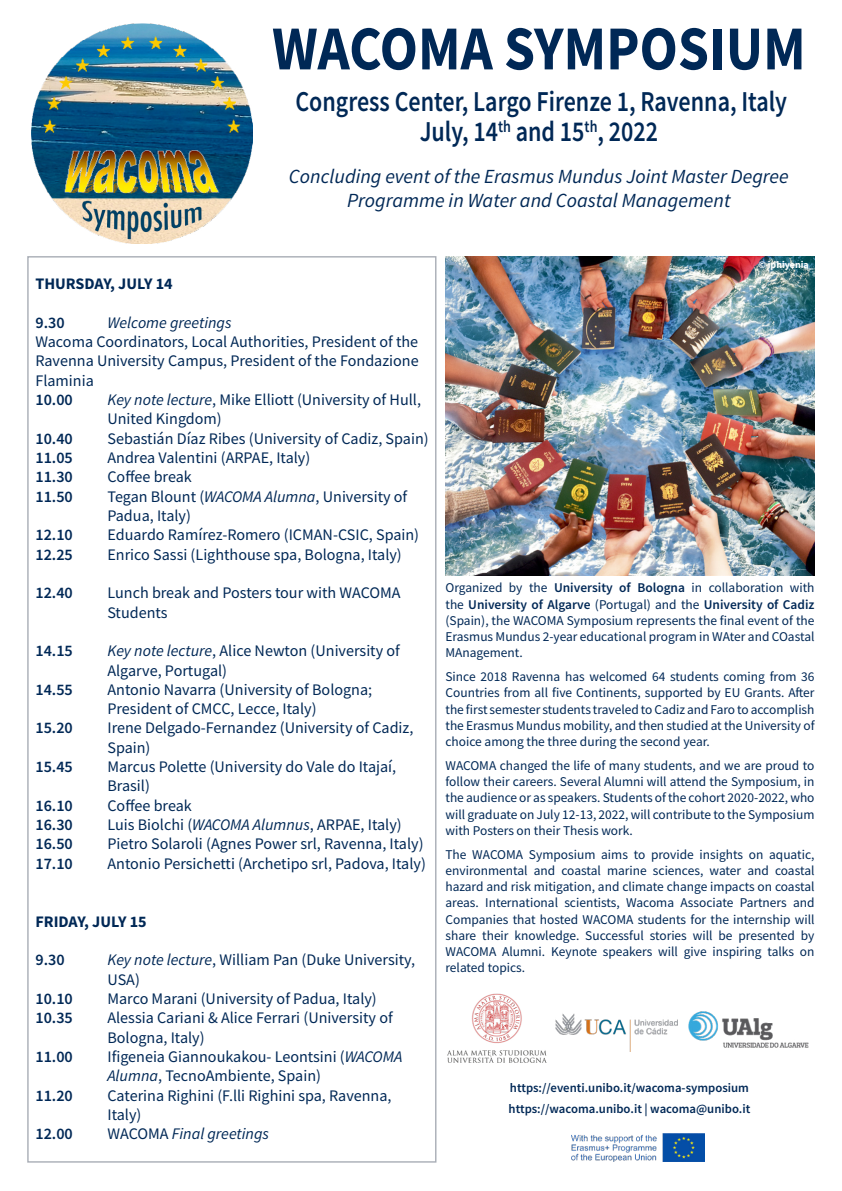
<style>
.page{position:relative;width:842px;height:1191px;background:#fff}
.page>*{position:absolute;margin:0;border:0;box-sizing:border-box;transform-origin:0 0}
.t1{font:700 62.5px "Source Sans Pro";color:#002856;scale:.9 1}
.t2{font:600 28.8px/30px "Source Sans Pro";color:#002856;text-align:center;scale:.83 1}
.t3{font:italic 20px/24px "Source Sans Pro";color:#002856;text-align:center}
.t4{font:16.1px/19.3px "Source Sans Pro";color:#002856}
.t5{font:600 16.1px "Source Sans Pro";color:#002856}
.t6{font:italic 16.1px "Source Sans Pro";color:#002856}
.t7{font:700 16.1px "Source Sans Pro";color:#002856}
.t8{font:13.4px/16.1px "Source Sans Pro";color:#002856;text-align:justify}
.t9{font:600 12.7px/20.6px "Source Sans Pro";color:#002856}
.t10{font:700 10px "Source Sans Pro";color:#fff}
.s1{font-style:italic}
.s2{font-style:normal}
.s3{font-weight:600}
</style>
<div class="page">
<img style="left:32px;top:23px;width:220px;height:221px">
<img style="left:688px;top:1011px;width:121px;height:37px">
<img style="left:555px;top:1013px;width:123px;height:38px">
<img style="left:447px;top:993px;width:100px;height:70px">
<img style="left:571px;top:1133px;width:133px;height:28px">
<img style="left:445px;top:256px;width:369px;height:319px">
<h1 class="t1" style="left:272px;top:6px;width:594px">WACOMA SYMPOSIUM</h1>
<h2 class="t2" style="left:295px;top:86px;width:594px">Congress Center, Largo Firenze 1, Ravenna, Italy<br>July, 14<sup>th</sup> and 15<sup>th</sup>, 2022</h2>
<h3 class="t3" style="left:289px;top:164px;width:501px">Concluding event of the Erasmus Mundus Joint Master Degree<br>Programme in Water and Coastal Management</h3>
<p class="t7" style="left:35px;top:273px;width:139px">THURSDAY, JULY 14</p>
<p class="t5" style="left:35px;top:312px;width:31px">9.30</p>
<p class="t6" style="left:107px;top:312px;width:126px">Welcome greetings</p>
<p class="t4" style="left:35px;top:332px;width:385px;text-align:justify">Wacoma Coordinators, Local Authorities, President of the Ravenna University Campus, President of the Fondazione Flaminia</p>
<p class="t5" style="left:35px;top:389px;width:39px">10.00</p>
<p class="t4" style="left:107px;top:390px;width:315px"><span class="s1">Key note lecture</span>, Mike Elliott (University of Hull,<br>United Kingdom)</p>
<p class="t5" style="left:35px;top:427px;width:39px">10.40</p>
<p class="t4" style="left:107px;top:428px;width:323px">Sebastián Díaz Ribes (University of Cadiz, Spain)</p>
<p class="t5" style="left:35px;top:447px;width:39px">11.05</p>
<p class="t4" style="left:107px;top:448px;width:204px">Andrea Valentini (ARPAE, Italy)</p>
<p class="t5" style="left:35px;top:466px;width:39px">11.30</p>
<p class="t4" style="left:107px;top:467px;width:86px">Coffee break</p>
<p class="t5" style="left:35px;top:485px;width:39px">11.50</p>
<p class="t4" style="left:107px;top:486px;width:301px">Tegan Blount (<span class="s1">WACOMA Alumna</span>, University of<br>Padua, Italy)</p>
<p class="t5" style="left:35px;top:524px;width:39px">12.10</p>
<p class="t4" style="left:107px;top:525px;width:313px">Eduardo Ramírez-Romero (ICMAN-CSIC, Spain)</p>
<p class="t5" style="left:35px;top:543px;width:39px">12.25</p>
<p class="t4" style="left:107px;top:544px;width:296px">Enrico Sassi (Lighthouse spa, Bologna, Italy)</p>
<p class="t5" style="left:35px;top:582px;width:39px">12.40</p>
<p class="t4" style="left:107px;top:583px;width:295px">Lunch break and Posters tour with WACOMA<br>Students</p>
<p class="t5" style="left:35px;top:640px;width:39px">14.15</p>
<p class="t4" style="left:107px;top:641px;width:294px"><span class="s1">Key note lecture</span>, Alice Newton (University of<br>Algarve, Portugal)</p>
<p class="t5" style="left:35px;top:679px;width:39px">14.55</p>
<p class="t4" style="left:107px;top:679px;width:266px">Antonio Navarra (University of Bologna;<br>President of CMCC, Lecce, Italy)</p>
<p class="t5" style="left:35px;top:717px;width:39px">15.20</p>
<p class="t4" style="left:107px;top:718px;width:307px">Irene Delgado-Fernandez (University of Cadiz,<br>Spain)</p>
<p class="t5" style="left:35px;top:756px;width:39px">15.45</p>
<p class="t4" style="left:107px;top:757px;width:290px">Marcus Polette (University do Vale do Itajaí,<br>Brasil)</p>
<p class="t5" style="left:35px;top:795px;width:39px">16.10</p>
<p class="t4" style="left:107px;top:795px;width:86px">Coffee break</p>
<p class="t5" style="left:35px;top:814px;width:39px">16.30</p>
<p class="t4" style="left:107px;top:815px;width:296px">Luis Biolchi (<span class="s1">WACOMA Alumnus</span>, ARPAE, Italy)</p>
<p class="t5" style="left:35px;top:833px;width:39px">16.50</p>
<p class="t4" style="left:107px;top:834px;width:318px">Pietro Solaroli (Agnes Power srl, Ravenna, Italy)</p>
<p class="t5" style="left:35px;top:853px;width:39px">17.10</p>
<p class="t4" style="left:107px;top:853px;width:320px">Antonio Persichetti (Archetipo srl, Padova, Italy)</p>
<p class="t7" style="left:35px;top:910px;width:113px">FRIDAY, JULY 15</p>
<p class="t5" style="left:35px;top:949px;width:31px">9.30</p>
<p class="t4" style="left:107px;top:950px;width:309px"><span class="s1">Key note lecture</span>, William Pan (Duke University,<br>USA)</p>
<p class="t5" style="left:35px;top:988px;width:39px">10.10</p>
<p class="t4" style="left:107px;top:989px;width:271px">Marco Marani (University of Padua, Italy)</p>
<p class="t5" style="left:35px;top:1007px;width:39px">10.35</p>
<p class="t4" style="left:107px;top:1008px;width:287px">Alessia Cariani &amp; Alice Ferrari (University of<br>Bologna, Italy)</p>
<p class="t5" style="left:35px;top:1046px;width:39px">11.00</p>
<p class="t4" style="left:107px;top:1047px;width:296px">Ifigeneia Giannoukakou- Leontsini (<span class="s1">WACOMA<br>Alumna</span>, TecnoAmbiente, Spain)</p>
<p class="t5" style="left:35px;top:1084px;width:39px">11.20</p>
<p class="t4" style="left:107px;top:1085px;width:286px">Caterina Righini (F.lli Righini spa, Ravenna,<br>Italy)</p>
<p class="t5" style="left:35px;top:1123px;width:39px">12.00</p>
<p class="t6" style="left:107px;top:1123px;width:163px"><span class="s2">WACOMA</span> Final greetings</p>
<p class="t10" style="left:758px;top:257px;width:57px">© iphiyenia_</p>
<p class="t8" style="left:445px;top:580px;width:371px">Organized by the <span class="s3">University of Bologna</span> in collaboration with the <span class="s3">University of Algarve</span> (Portugal) and the <span class="s3">University of Cadiz </span>(Spain), the WACOMA Symposium represents the final event of the Erasmus Mundus 2-year educational program in WAter and COastal MAnagement.</p>
<p class="t8" style="left:445px;top:669px;width:371px">Since 2018 Ravenna has welcomed 64 students coming from 36<br>Countries from all five Continents, supported by EU Grants. After the first semester students traveled to Cadiz and Faro to accomplish the Erasmus Mundus mobility, and then studied at the University of choice among the three during the second year.</p>
<p class="t8" style="left:445px;top:757px;width:371px">WACOMA changed the life of many students, and we are proud to follow their careers. Several Alumni will attend the Symposium, in the audience or as speakers. Students of the cohort 2020-2022, who will graduate on July 12-13, 2022, will contribute to the Symposium with Posters on their Thesis work.</p>
<p class="t8" style="left:445px;top:846px;width:371px">The WACOMA Symposium aims to provide insights on aquatic, environmental and coastal marine sciences, water and coastal hazard and risk mitigation, and climate change impacts on coastal areas. International scientists, Wacoma Associate Partners and Companies that hosted WACOMA students for the internship will share their knowledge. Successful stories will be presented by WACOMA Alumni. Keynote speakers will give inspiring talks on related topics.</p>
<p class="t9" style="left:509px;top:1077px;width:243px">https://eventi.unibo.it/wacoma-symposium https://wacoma.unibo.it | wacoma@unibo.it</p>
</div>
